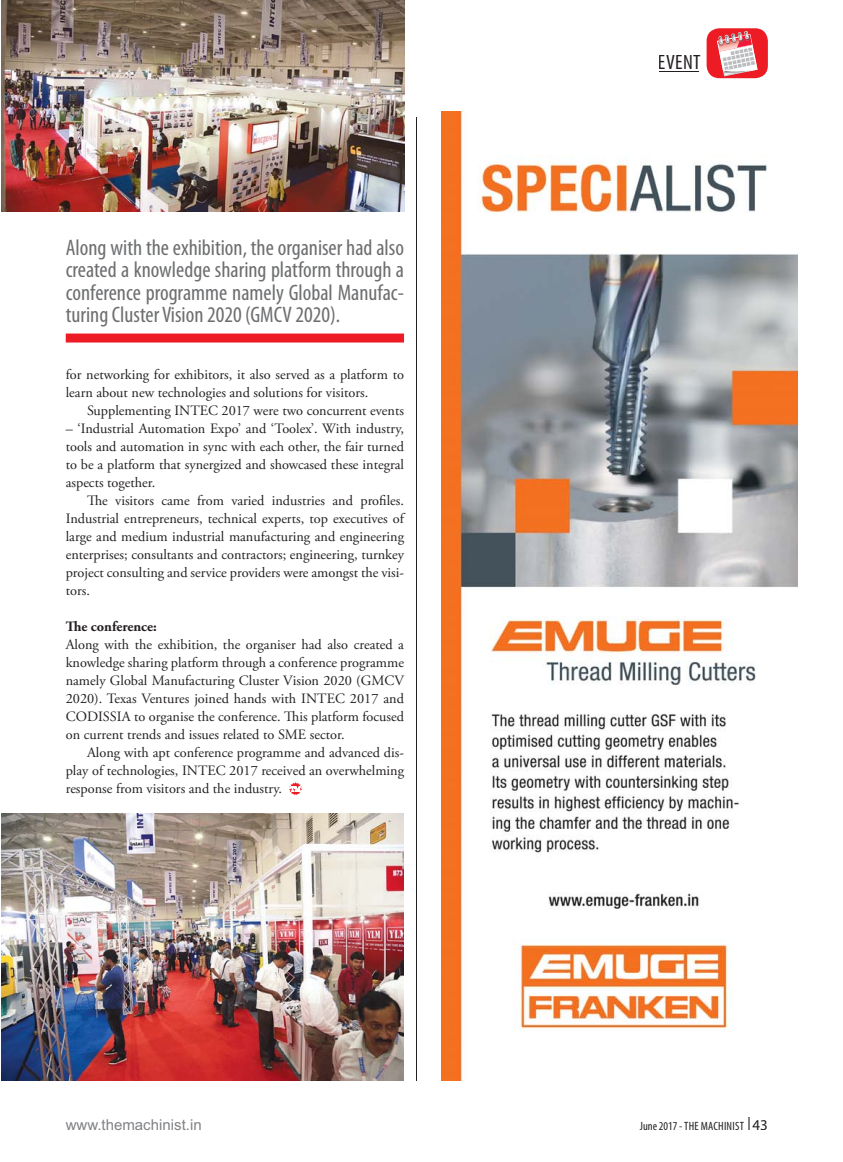
<style>
.page{position:relative;width:843px;height:1162px;background:#fff}
.page>*{position:absolute;margin:0;border:0;box-sizing:border-box;transform-origin:0 0}
.t1{font:condensed 22.5px/22.5px "Myriad Pro";color:#6d6e70;text-align:justify}
.t2{font:condensed 21px "Myriad Pro";letter-spacing:.02em;color:#231f20}
.t3{font:15px "Arial";color:#808285}
.t4{font:14.25px/18px "Adobe Garamond Pro";color:#231f20;text-align:justify}
.t5{font:700 14.25px "Adobe Garamond Pro";color:#231f20}
.t6{font:condensed 12px "Myriad Pro";letter-spacing:.015em;color:#231f20}
.s1{font-stretch:normal;font-size:15px}
</style>
<div class="page">
<svg style="left:748px;top:1117px;width:1px;height:12px"></svg>
<hr style="left:658px;top:71px;width:40px;height:1px;background:#231f20">
<div style="left:706px;top:28px;width:61px;height:50px;background:#ed1c24;border-radius:13px"></div>
<svg style="left:717px;top:31px;width:39px;height:45px"></svg>
<svg style="left:289px;top:782px;width:13px;height:13px"></svg>
<div style="left:66px;top:333px;width:338px;height:9px;background:#ed1c24"></div>
<hr style="left:416px;top:117px;width:1px;height:963px;background:#231f20">
<img style="left:2px;top:0;width:402px;height:212px">
<img style="left:2px;top:813px;width:401px;height:267px">
<img style="left:441px;top:111px;width:356px;height:969px">
<h1 class="t1" style="left:66px;top:237px;width:340px">Along with the exhibition, the organiser had also created a knowledge sharing platform through a conference programme namely Global Manufac&shy;turing Cluster Vision 2020 (GMCV 2020).</h1>
<p class="t4" style="left:66px;top:366px;width:339px">for networking for exhibitors, it also served as a platform to learn about new technologies and solutions for visitors.</p>
<p class="t4" style="left:87px;top:402px;width:318px">Supplementing INTEC 2017 were two concurrent events</p>
<p class="t4" style="left:66px;top:420px;width:340px">– ‘Industrial Automation Expo’ and ‘Toolex’. With industry, tools and automation in sync with each other, the fair turned to be a platform that synergized and showcased these integral aspects together.</p>
<p class="t4" style="left:66px;top:492px;width:340px;text-indent:21px">The visitors came from varied industries and profiles.<br>Industrial entrepreneurs, technical experts, top executives of large and medium industrial manufacturing and engineering enterprises; consultants and contractors; engineering, turnkey project consulting and service providers were amongst the visi&shy;tors.</p>
<p class="t5" style="left:66px;top:620px;width:93px">The conference:</p>
<p class="t4" style="left:66px;top:636px;width:340px">Along with the exhibition, the organiser had also created a knowledge sharing platform through a conference programme namely Global Manufacturing Cluster Vision 2020 (GMCV 2020). Texas Ventures joined hands with INTEC 2017 and CODISSIA to organise the conference. This platform focused on current trends and issues related to SME sector.</p>
<p class="t4" style="left:66px;top:744px;width:340px;text-indent:21px">Along with apt conference programme and advanced dis&shy;play of technologies, INTEC 2017 received an overwhelming response from visitors and the industry.</p>
<h2 class="t2" style="left:657px;top:54px;width:44px">EVENT</h2>
<p class="t3" style="left:66px;top:1119px;width:137px">www.themachinist.in</p>
<p class="t6" style="left:639px;top:1121px;width:129px">June 2017 - THE MACHINIST <span class="s1">43</span></p>
</div>
